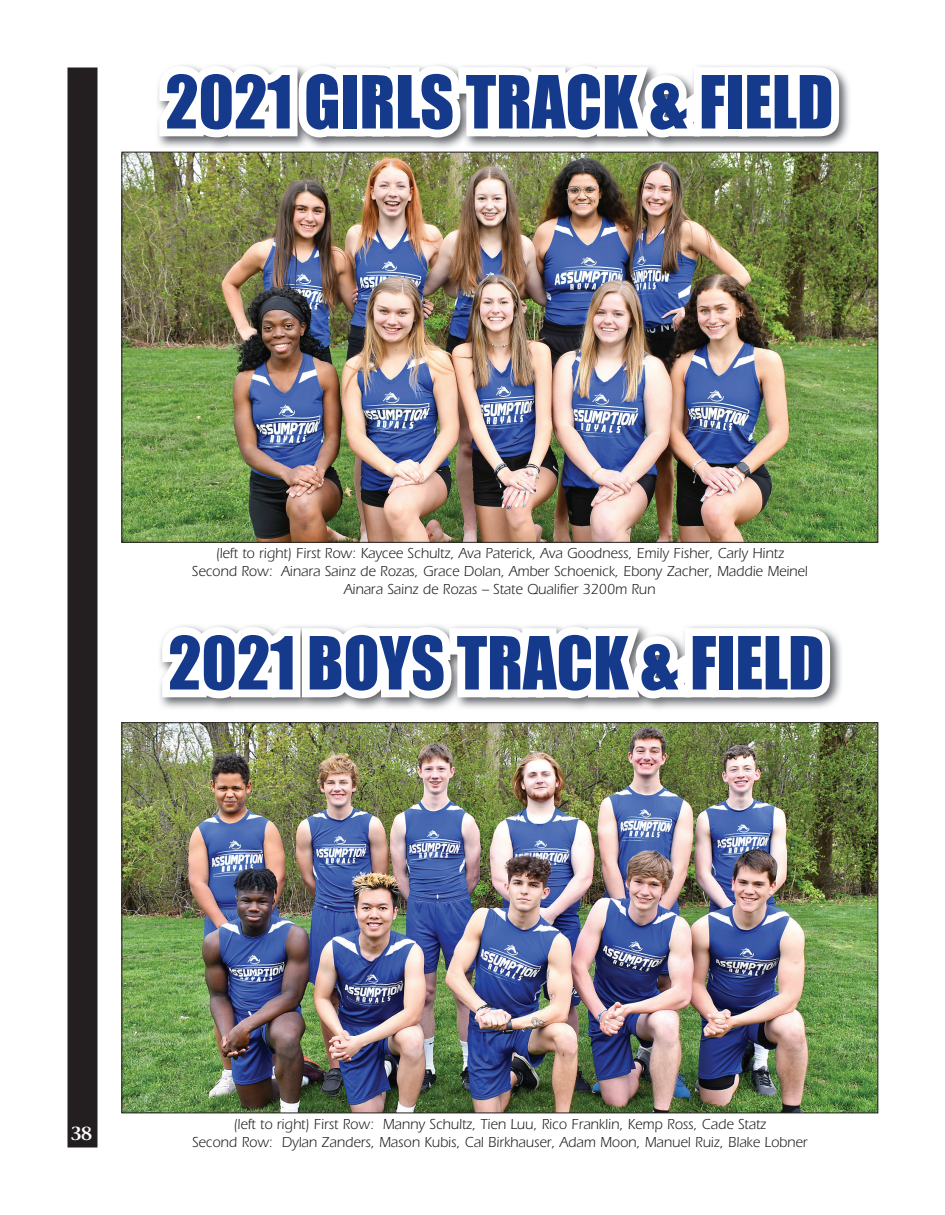
<style>
.page{position:relative;width:945px;height:1215px;background:#fff}
.page>*{position:absolute;margin:0;border:0;box-sizing:border-box;transform-origin:0 0}
.t1{font:67.65px "Impact";color:#153a8b}
.t2{font:600 18px "Stone Serif";color:#fff}
.t3{font:15px/18px "Itc Eras";color:#231f20;text-align:center;scale:.95 1}
</style>
<div class="page">
<div style="left:68px;top:68px;width:30px;height:1080px;background:#231f20"></div>
<svg style="left:147px;top:65px;width:704px;height:87px"></svg>
<svg style="left:160px;top:625px;width:681px;height:84px"></svg>
<img style="left:124px;top:724px;width:752px;height:387px">
<img style="left:124px;top:154px;width:752px;height:387px">
<h1 class="t1" style="left:165px;top:49px;width:670px">2021 GIRLS TRACK &amp; FIELD</h1>
<p class="t3" style="left:192px;top:545px;width:650px">(left to right) First Row: Kaycee Schultz, Ava Paterick, Ava Goodness, Emily Fisher, Carly Hintz<br>Second Row: Ainara Sainz de Rozas, Grace Dolan, Amber Schoenick, Ebony Zacher, Maddie Meinel<br>Ainara Sainz de Rozas – State Qualifier 3200m Run</p>
<h1 class="t1" style="left:168px;top:610px;width:658px">2021 BOYS TRACK &amp; FIELD</h1>
<p class="t2" style="left:71px;top:1122px;width:23px">38</p>
<p class="t3" style="left:192px;top:1115px;width:649px">(left to right) First Row: Manny Schultz, Tien Luu, Rico Franklin, Kemp Ross, Cade Statz<br>Second Row: Dylan Zanders, Mason Kubis, Cal Birkhauser, Adam Moon, Manuel Ruiz, Blake Lobner</p>
</div>
